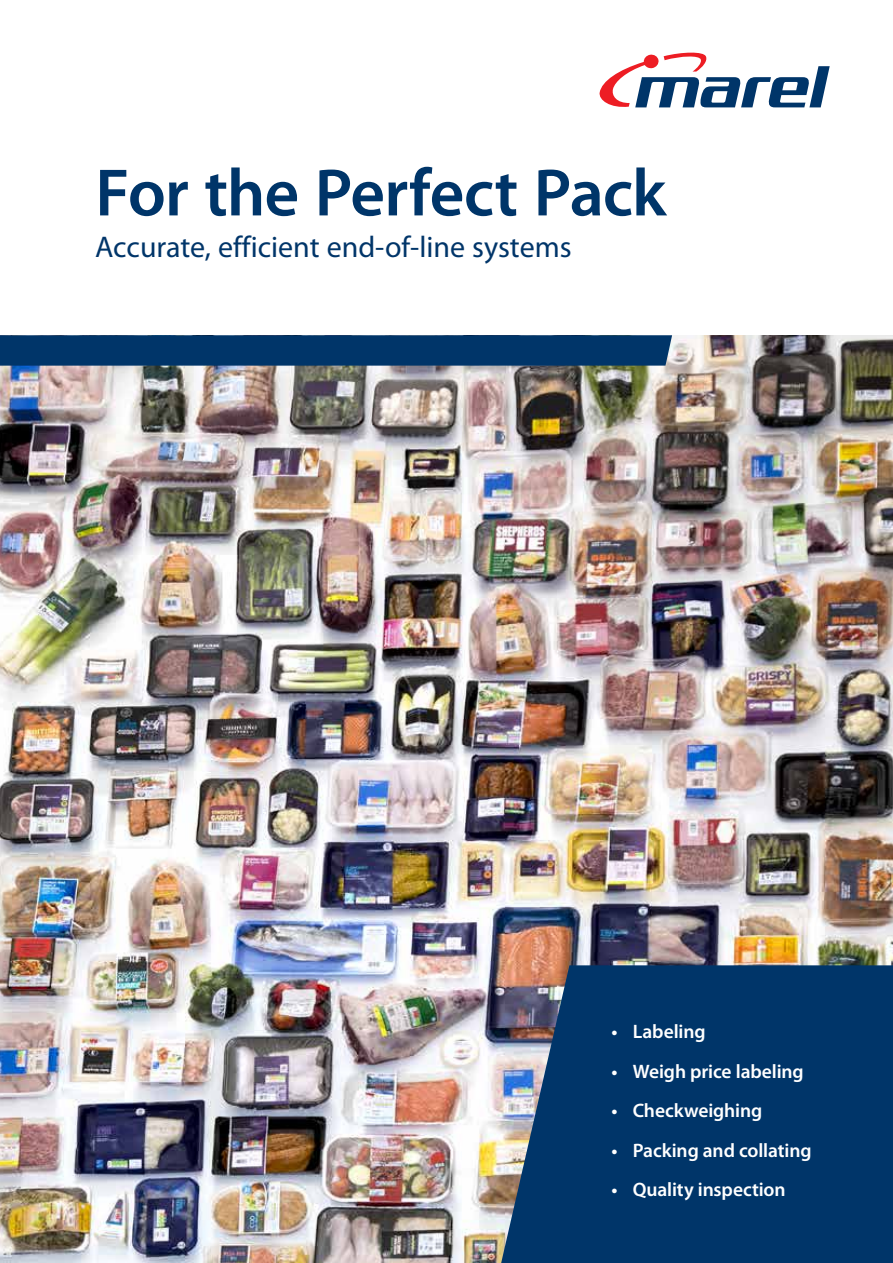
<style>
.page{position:relative;width:893px;height:1263px;background:#fff}
.page>*{position:absolute;margin:0;border:0;box-sizing:border-box;transform-origin:0 0}
.t1{font:600 67.5px "Myriad Pro";letter-spacing:-.015em;color:#003569}
.t2{font:30px "Myriad Pro";color:#003569}
.t3{font:600 19.5px "Myriad Pro";letter-spacing:-.005em;color:#fff}
</style>
<div class="page">
<img style="left:0;top:335px;width:893px;height:928px">
<svg style="left:599px;top:52px;width:231px;height:56px"></svg>
<svg style="left:501px;top:965px;width:392px;height:298px;background:#0e3e6e"></svg>
<svg style="left:0;top:335px;width:672px;height:31px;background:#04376a"></svg>
<h1 class="t1" style="left:95px;top:150px;width:572px">For the Perfect Pack</h1>
<h2 class="t2" style="left:95px;top:229px;width:478px">Accurate, efficient end-of-line systems</h2>
<p class="t3" style="left:611px;top:1019px;width:96px">• Labeling</p>
<p class="t3" style="left:611px;top:1059px;width:194px">• Weigh price labeling</p>
<p class="t3" style="left:611px;top:1098px;width:152px">• Checkweighing</p>
<p class="t3" style="left:611px;top:1138px;width:202px">• Packing and collating</p>
<p class="t3" style="left:611px;top:1177px;width:176px">• Quality inspection</p>
</div>
